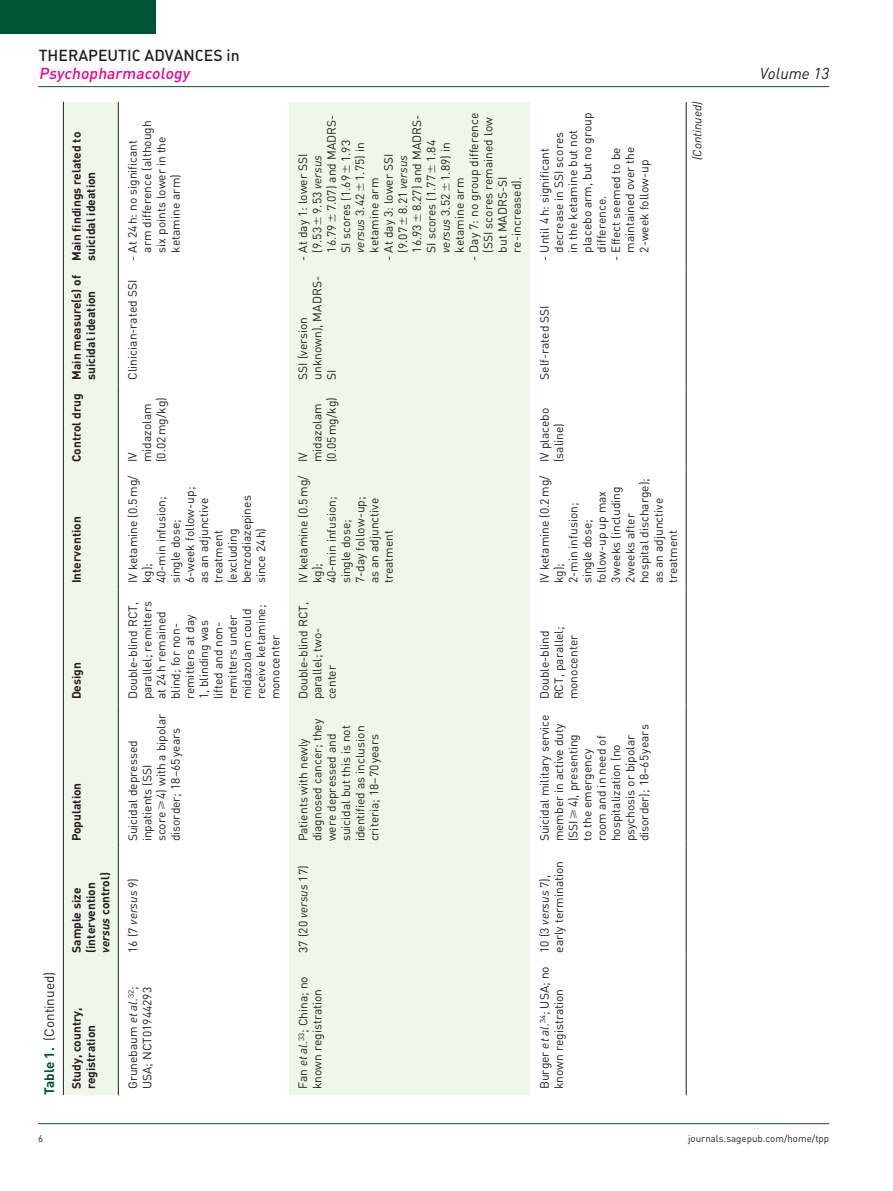
<style>
.page{position:relative;width:893px;height:1191px;background:#fff}
.page>*{position:absolute;margin:0;border:0;box-sizing:border-box;transform-origin:0 0}
.t1{font:15.75px "DIN Medium Alternate";color:#231f20}
.t2{font:italic 15.75px "DIN Medium Alternate";color:#ed028c}
.t3{font:italic 15.75px "DIN";color:#231f20}
.t4{font:13.5px "DIN";color:#231f20}
.t5{font:12px/14.2px "DIN";color:#231f20}
.t6{font:700 12px/14.2px "DIN";color:#231f20}
.t7{font:italic 12px "DIN";color:#231f20}
.t8{font:9.75px "DIN";color:#231f20}
.s1{font-weight:700;color:#015436}
.s2{font-style:italic}
</style>
<div class="page">
<hr style="left:38px;top:86px;width:791px;height:1px;background:#015436">
<hr style="left:38px;top:1123px;width:791px;height:1px;background:#015436">
<div style="left:0;top:0;width:155px;height:34px;background:#015436"></div>
<div style="left:64px;top:102px;width:54px;height:993px;background:#eff7ea"></div>
<svg style="left:289px;top:102px;width:397px;height:993px;fill:#eff7ea"></svg>
<hr style="left:118px;top:959px;width:1px;height:136px;background:#231f20">
<hr style="left:118px;top:847px;width:1px;height:112px;background:#231f20">
<hr style="left:118px;top:705px;width:1px;height:142px;background:#231f20">
<hr style="left:118px;top:589px;width:1px;height:116px;background:#231f20">
<hr style="left:118px;top:468px;width:1px;height:121px;background:#231f20">
<hr style="left:118px;top:386px;width:1px;height:82px;background:#231f20">
<hr style="left:118px;top:267px;width:1px;height:119px;background:#231f20">
<hr style="left:118px;top:102px;width:1px;height:165px;background:#231f20">
<hr style="left:686px;top:959px;width:1px;height:136px;background:#231f20">
<hr style="left:686px;top:847px;width:1px;height:112px;background:#231f20">
<hr style="left:686px;top:705px;width:1px;height:142px;background:#231f20">
<hr style="left:686px;top:589px;width:1px;height:116px;background:#231f20">
<hr style="left:686px;top:468px;width:1px;height:121px;background:#231f20">
<hr style="left:686px;top:386px;width:1px;height:82px;background:#231f20">
<hr style="left:686px;top:267px;width:1px;height:119px;background:#231f20">
<hr style="left:686px;top:102px;width:1px;height:165px;background:#231f20">
<hr style="left:63px;top:102px;width:1px;height:993px;background:#231f20">
<svg style="left:314px;top:217px;width:7px;height:7px"></svg>
<svg style="left:328px;top:214px;width:7px;height:7px"></svg>
<svg style="left:343px;top:165px;width:7px;height:7px"></svg>
<svg style="left:357px;top:184px;width:7px;height:7px"></svg>
<svg style="left:400px;top:217px;width:7px;height:7px"></svg>
<svg style="left:414px;top:214px;width:7px;height:7px"></svg>
<svg style="left:428px;top:165px;width:7px;height:7px"></svg>
<svg style="left:442px;top:184px;width:7px;height:7px"></svg>
<h1 class="t1" style="left:39px;top:45px;width:202px">THERAPEUTIC ADVANCES IN</h1>
<h1 class="t2" style="left:39px;top:63px;width:152px">Psychopharmacology</h1>
<p class="t6" style="left:69px;top:261px;width:130px;rotate:-90deg">Main findings related to suicidal ideation</p>
<p class="t6" style="left:69px;top:380px;width:106px;text-indent:-82px;rotate:-90deg">Control drug Main measure(s) of suicidal ideation</p>
<p class="t6" style="left:69px;top:583px;width:68px;rotate:-90deg">Intervention</p>
<p class="t6" style="left:69px;top:699px;width:39px;rotate:-90deg">Design</p>
<p class="t4" style="left:41px;top:1095px;width:125px;rotate:-90deg"><span class="s1">Table 1.</span> (Continued)</p>
<p class="t6" style="left:69px;top:841px;width:60px;rotate:-90deg">Population</p>
<p class="t6" style="left:69px;top:953px;width:82px;rotate:-90deg">Sample size (intervention <span class="s2">versus</span> control)</p>
<p class="t6" style="left:69px;top:1089px;width:83px;rotate:-90deg">Study, country, registration</p>
<p class="t5" style="left:125px;top:253px;width:134px;text-indent:-8px;rotate:-90deg">- At 24h: no significant arm difference (although six points lower in the ketamine arm)</p>
<p class="t5" style="left:125px;top:380px;width:101px;rotate:-90deg">Clinician-rated SSI</p>
<p class="t5" style="left:125px;top:462px;width:66px;rotate:-90deg">IV midazolam (0.02mg/kg)</p>
<p class="t5" style="left:125px;top:583px;width:109px;rotate:-90deg">IV ketamine (0.5mg/ kg);<br>40-min infusion; single dose;<br>6-week follow-up; as an adjunctive treatment (excluding benzodiazepines since 24h)</p>
<p class="t5" style="left:125px;top:699px;width:100px;rotate:-90deg">Double-blind RCT, parallel; remitters at 24h remained blind; for non&shy;remitters at day<br>1, blinding was lifted and non&shy;remitters under midazolam could receive ketamine; monocenter</p>
<p class="t5" style="left:125px;top:841px;width:129px;rotate:-90deg">Suicidal depressed inpatients (SSI score⩾4) with a bipolar disorder; 18–65years</p>
<p class="t5" style="left:125px;top:952px;width:76px;rotate:-90deg">16 (7 <span class="s2">versus</span> 9)</p>
<p class="t5" style="left:125px;top:1089px;width:104px;rotate:-90deg">Grunebaum <span class="s2">et al.</span><sup>32</sup>;<br>USA; NCT01944293</p>
<p class="t5" style="left:296px;top:253px;width:139px;text-indent:-8px;rotate:-90deg">- At day 1: lower SSI<br>(9.53 9.53 <span class="s2">versus<br></span>16.79 7.07) and MADRS-<br>SI scores (1.69 1.93 <span class="s2">versus</span> 3.42 1.75) in ketamine arm</p>
<p class="t5" style="left:381px;top:253px;width:139px;text-indent:-8px;rotate:-90deg">- At day 3: lower SSI<br>(9.07 8.21 <span class="s2">versus<br></span>16.93 8.27) and MADRS-<br>SI scores (1.77 1.84 <span class="s2">versus</span> 3.52 1.89) in ketamine arm</p>
<p class="t5" style="left:467px;top:253px;width:141px;text-indent:-8px;rotate:-90deg">- Day 7: no group difference (SSI scores remained low but MADRS-SI re-increased).</p>
<p class="t5" style="left:296px;top:380px;width:105px;rotate:-90deg">SSI (version unknown), MADRS-<br>SI</p>
<p class="t5" style="left:296px;top:462px;width:66px;rotate:-90deg">IV midazolam (0.05mg/kg)</p>
<p class="t5" style="left:296px;top:583px;width:109px;rotate:-90deg">IV ketamine (0.5mg/ kg);<br>40-min infusion; single dose;<br>7-day follow-up;<br>as an adjunctive treatment</p>
<p class="t5" style="left:296px;top:699px;width:99px;rotate:-90deg">Double-blind RCT, parallel; two&shy;center</p>
<p class="t5" style="left:296px;top:841px;width:124px;rotate:-90deg">Patients with newly diagnosed cancer; they were depressed and suicidal but this is not identified as inclusion criteria; 18–70years</p>
<p class="t5" style="left:296px;top:952px;width:89px;rotate:-90deg">37 (20 <span class="s2">versus</span> 17)</p>
<p class="t5" style="left:296px;top:1089px;width:115px;rotate:-90deg">Fan <span class="s2">et al.</span><sup>33</sup>; China; no known registration</p>
<p class="t5" style="left:537px;top:253px;width:142px;text-indent:-8px;rotate:-90deg">- Until 4h: significant decrease in SSI scores<br>in the ketamine but not placebo arm, but no group difference.</p>
<p class="t5" style="left:608px;top:253px;width:107px;text-align:justify;text-indent:-8px;rotate:-90deg">- Effect seemed to be maintained over the 2-week follow-up</p>
<p class="t7" style="left:690px;top:160px;width:60px;rotate:-90deg">(Continued)</p>
<p class="t5" style="left:537px;top:380px;width:76px;rotate:-90deg">Self-rated SSI</p>
<p class="t5" style="left:537px;top:462px;width:56px;rotate:-90deg">IV placebo (saline)</p>
<p class="t5" style="left:537px;top:583px;width:109px;rotate:-90deg">IV ketamine (0.2mg/ kg);<br>2-min infusion; single dose; follow-up up max<br>3weeks (including<br>2weeks after hospital discharge); as an adjunctive treatment</p>
<p class="t5" style="left:537px;top:699px;width:75px;rotate:-90deg">Double-blind<br>RCT, parallel; monocenter</p>
<p class="t5" style="left:537px;top:841px;width:129px;rotate:-90deg">Suicidal military service member in active duty (SSI⩾4), presenting<br>to the emergency<br>room and in need of hospitalization (no psychosis or bipolar disorder); 18–65years</p>
<p class="t5" style="left:537px;top:952px;width:93px;rotate:-90deg">10 (3 <span class="s2">versus</span> 7), early termination</p>
<p class="t5" style="left:537px;top:1089px;width:124px;rotate:-90deg">Burger <span class="s2">et al.</span><sup>34</sup>; USA; no known registration</p>
<h1 class="t3" style="left:760px;top:63px;width:71px">Volume 13</h1>
<p class="t8" style="left:38px;top:1132px;width:7px">6</p>
<p class="t8" style="left:688px;top:1132px;width:143px">journals.sagepub.com/home/tpp</p>
</div>
